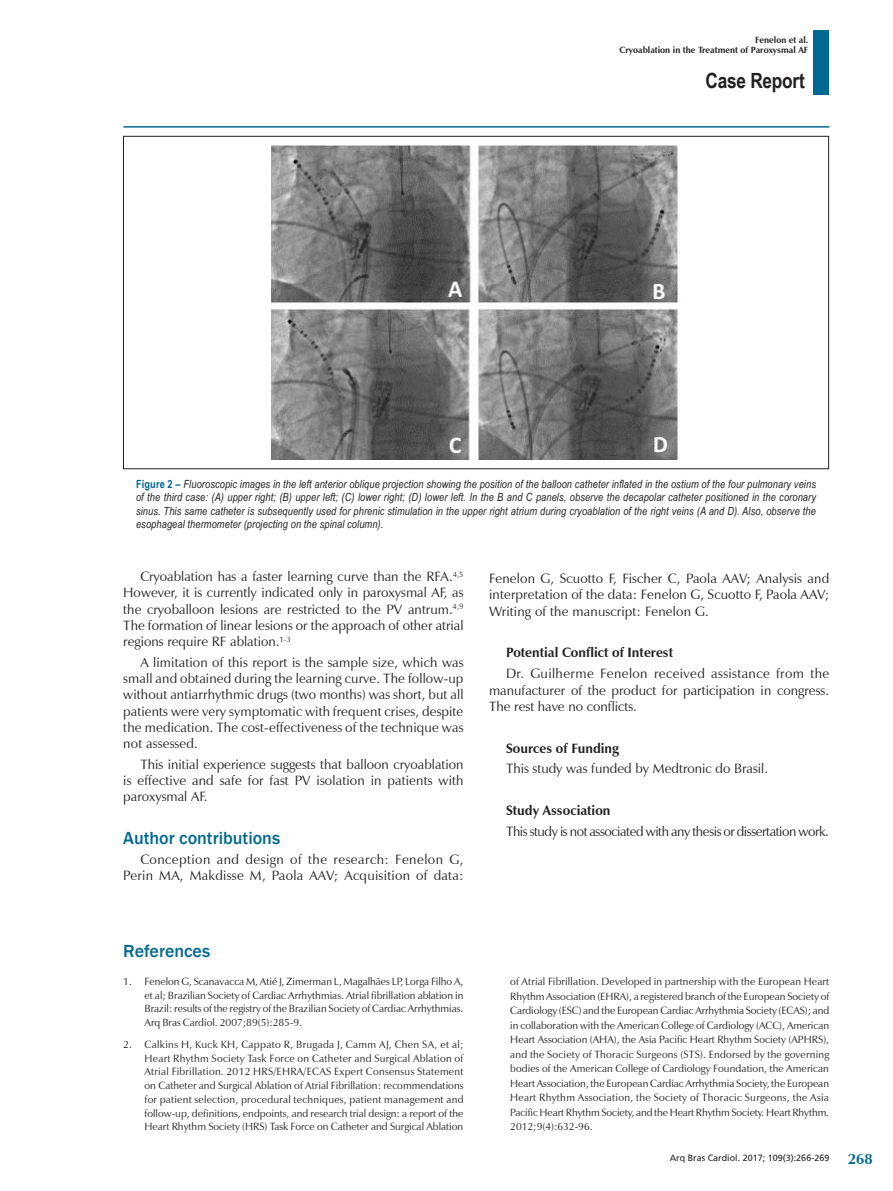
<style>
.page{position:relative;width:893px;height:1191px;background:#fff}
.page>*{position:absolute;margin:0;border:0;box-sizing:border-box;transform-origin:0 0}
.t1{font:700 21px "Arial Narrow";letter-spacing:-.01em;color:#231f20}
._02_-_TITULO_-_MATER{font:500 18px "Franklin Gothic";color:#006991}
.t2{font:700 15px "Zapf Humanist 601 BT";color:#006991}
._01-TEXTO_BASICO{font:13.5px/16.4px "Zapf Humanist 601 BT";letter-spacing:.005em;color:#231f20;text-align:justify}
._04_-_SUBTITULO_SECU{font:700 13.5px "Zapf Humanist 601 BT";color:#231f20}
._01-TEXTO_BASICO-2{font:13.5px "Zapf Humanist 601 BT";letter-spacing:-.03em;color:#231f20}
._06_-_LEGENDA_FIGURA{font:italic 11.25px/13.5px "Arial Narrow";letter-spacing:.01em;color:#231f20;text-align:justify}
._05_-_REFERENCIAS{font:10.5px/14.5px "Zapf Humanist 601 BT";color:#231f20;text-align:justify}
.t3{font:700 9px "Zapf Humanist 601 BT";color:#231f20}
.t4{font:9px "Frutiger";color:#231f20}
.s1{font-weight:700;font-style:normal;color:#006991}
</style>
<div class="page">
<hr style="left:123px;top:126px;width:706px;height:2px;background:#006991">
<div style="left:813px;top:30px;width:16px;height:64px;background:#006991"></div>
<img style="left:271px;top:145px;width:408px;height:315px">
<p class="t3" style="left:755px;top:34px;width:55px">Fenelon et al.</p>
<p class="t3" style="left:619px;top:45px;width:190px">Cryoablation in the Treatment of Paroxysmal AF</p>
<h1 class="t1" style="left:705px;top:64px;width:101px">Case Report</h1>
<p class="_06_-_LEGENDA_FIGURA" style="left:136px;top:477px;width:681px"><span class="s1">Figure 2 –</span> Fluoroscopic images in the left anterior oblique projection showing the position of the balloon catheter inflated in the ostium of the four pulmonary veins of the third case: (A) upper right; (B) upper left; (C) lower right; (D) lower left. In the B and C panels, observe the decapolar catheter positioned in the coronary sinus. This same catheter is subsequently used for phrenic stimulation in the upper right atrium during cryoablation of the right veins (A and D). Also, observe the esophageal thermometer (projecting on the spinal column).</p>
<p class="_01-TEXTO_BASICO" style="left:123px;top:568px;width:342px;text-indent:17px">Cryoablation has a faster learning curve than the RFA.<sup>4,5<br></sup>However, it is currently indicated only in paroxysmal AF, as the cryoballoon lesions are restricted to the PV antrum.<sup>4,9<br></sup>The formation of linear lesions or the approach of other atrial regions require RF ablation.<sup>1-3</sup></p>
<p class="_01-TEXTO_BASICO" style="left:123px;top:654px;width:342px;text-indent:17px">A limitation of this report is the sample size, which was small and obtained during the learning curve. The follow-up without antiarrhythmic drugs (two months) was short, but all patients were very symptomatic with frequent crises, despite the medication. The cost-effectiveness of the technique was not assessed.</p>
<p class="_01-TEXTO_BASICO" style="left:123px;top:756px;width:342px;text-indent:17px">This initial experience suggests that balloon cryoablation is effective and safe for fast PV isolation in patients with paroxysmal AF.</p>
<p class="_02_-_TITULO_-_MATER" style="left:123px;top:826px;width:158px">Author contributions</p>
<p class="_01-TEXTO_BASICO" style="left:123px;top:851px;width:342px;text-align:right">Conception and design of the research: Fenelon G,<br>Perin MA, Makdisse M, Paola AAV; Acquisition of data:</p>
<p class="_01-TEXTO_BASICO" style="left:489px;top:569px;width:342px">Fenelon G, Scuotto F, Fischer C, Paola AAV; Analysis and interpretation of the data: Fenelon G, Scuotto F, Paola AAV; Writing of the manuscript: Fenelon G.</p>
<p class="_04_-_SUBTITULO_SECU" style="left:506px;top:644px;width:169px">Potential Conflict of Interest</p>
<p class="_01-TEXTO_BASICO" style="left:489px;top:665px;width:342px;text-indent:17px">Dr. Guilherme Fenelon received assistance from the manufacturer of the product for participation in congress.<br>The rest have no conflicts.</p>
<p class="_04_-_SUBTITULO_SECU" style="left:506px;top:739px;width:115px">Sources of Funding</p>
<p class="_01-TEXTO_BASICO" style="left:506px;top:760px;width:264px">This study was funded by Medtronic do Brasil.</p>
<p class="_04_-_SUBTITULO_SECU" style="left:506px;top:802px;width:106px">Study Association</p>
<p class="_01-TEXTO_BASICO-2" style="left:506px;top:823px;width:324px">This study is not associated with any thesis or dissertation work.</p>
<p class="_02_-_TITULO_-_MATER" style="left:123px;top:939px;width:88px">References</p>
<p class="_05_-_REFERENCIAS" style="left:145px;top:974px;width:320px;line-height:13.6px;text-indent:-21px">1. Fenelon G, Scanavacca M, Atié J, Zimerman L, Magalhães LP, Lorga Filho A, et al; Brazilian Society of Cardiac Arrhythmias. Atrial fibrillation ablation in Brazil: results of the registry of the Brazilian Society of Cardiac Arrhythmias.<br>Arq Bras Cardiol. 2007;89(5):285-9.</p>
<p class="_05_-_REFERENCIAS" style="left:145px;top:1037px;width:321px;line-height:13.6px;text-indent:-21px">2. Calkins H, Kuck KH, Cappato R, Brugada J, Camm AJ, Chen SA, et al; Heart Rhythm Society Task Force on Catheter and Surgical Ablation of Atrial Fibrillation. 2012 HRS/EHRA/ECAS Expert Consensus Statement on Catheter and Surgical Ablation of Atrial Fibrillation: recommendations for patient selection, procedural techniques, patient management and follow-up, definitions, endpoints, and research trial design: a report of the Heart Rhythm Society (HRS) Task Force on Catheter and Surgical Ablation</p>
<p class="_05_-_REFERENCIAS" style="left:510px;top:974px;width:321px">of Atrial Fibrillation. Developed in partnership with the European Heart Rhythm Association (EHRA), a registered branch of the European Society of Cardiology (ESC) and the European Cardiac Arrhythmia Society (ECAS); and in collaboration with the American College of Cardiology (ACC), American Heart Association (AHA), the Asia Pacific Heart Rhythm Society (APHRS), and the Society of Thoracic Surgeons (STS). Endorsed by the governing bodies of the American College of Cardiology Foundation, the American Heart Association, the European Cardiac Arrhythmia Society, the European Heart Rhythm Association, the Society of Thoracic Surgeons, the Asia Pacific Heart Rhythm Society, and the Heart Rhythm Society. Heart Rhythm.<br>2012;9(4):632-96.</p>
<p class="t4" style="left:670px;top:1153px;width:161px">Arq Bras Cardiol. 2017; 109(3):266-269</p>
<h3 class="t2" style="left:848px;top:1149px;width:26px">268</h3>
</div>
